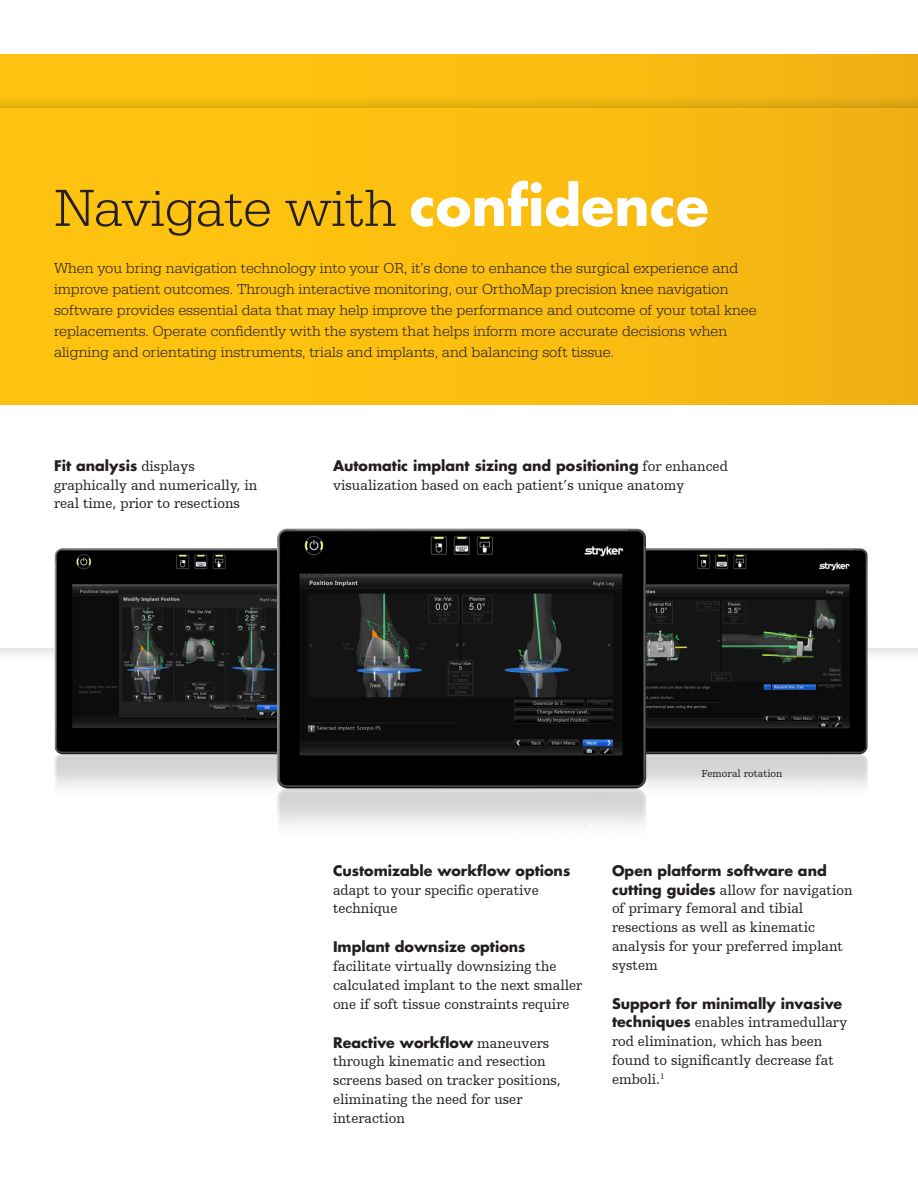
<style>
.page{position:relative;width:918px;height:1188px;background:#fff}
.page>*{position:absolute;margin:0;border:0;box-sizing:border-box;transform-origin:0 0}
.t1{font:300 54px "URW Egyptienne TOT";color:#231f20}
.t2{font:300 15px/21px "URW Egyptienne TOT";color:#231f20}
.t3{font:14.25px/18.8px "Humanist Slabserif 712 BT";color:#231f20}
.t4{font:700 14.25px "Futura Std";color:#231f20}
.t5{font:10.5px "Humanist Slabserif 712 BT";color:#231f20}
.s1{font-family:"Futura Std";font-weight:700;color:#fff}
.s2{font-family:"Humanist Slabserif 712 BT";font-weight:400}
.s3{font-family:"Futura Std";font-weight:700}
</style>
<div class="page">
<div style="left:0;top:54px;width:918px;height:351px;background:linear-gradient(to right,#ffc60f,#f2b413)"></div>
<img style="left:31px;top:528px;width:864px;height:298px">
<h1 class="t1" style="left:54px;top:177px;width:656px">Navigate with <span class="s1">confidence</span></h1>
<p class="t2" style="left:54px;top:258px;width:704px">When you bring navigation technology into your OR, it’s done to enhance the surgical experience and improve patient outcomes. Through interactive monitoring, our OrthoMap precision knee navigation software provides essential data that may help improve the performance and outcome of your total knee replacements. Operate confidently with the system that helps inform more accurate decisions when aligning and orientating instruments, trials and implants, and balancing soft tissue.</p>
<p class="t4" style="left:54px;top:456px;width:142px">Fit analysis <span class="s2">displays</span></p>
<p class="t3" style="left:54px;top:475px;width:205px">graphically and numerically, in real time, prior to resections</p>
<p class="t4" style="left:333px;top:456px;width:396px">Automatic implant sizing and positioning <span class="s2">for enhanced</span></p>
<p class="t3" style="left:333px;top:475px;width:353px">visualization based on each patient’s unique anatomy</p>
<p class="t5" style="left:702px;top:768px;width:82px">Femoral rotation</p>
<p class="t4" style="left:333px;top:861px;width:239px">Customizable workflow options</p>
<p class="t3" style="left:333px;top:880px;width:207px">adapt to your specific operative technique</p>
<p class="t4" style="left:333px;top:937px;width:194px">Implant downsize options</p>
<p class="t3" style="left:333px;top:957px;width:251px">facilitate virtually downsizing the calculated implant to the next smaller one if soft tissue constraints require</p>
<p class="t4" style="left:333px;top:1033px;width:218px">Reactive workflow <span class="s2">maneuvers</span></p>
<p class="t3" style="left:333px;top:1052px;width:229px">through kinematic and resection screens based on tracker positions, eliminating the need for user interaction</p>
<p class="t4" style="left:612px;top:861px;width:216px">Open platform software and</p>
<p class="t3" style="left:612px;top:880px;width:242px"><span class="s3">cutting guides</span> allow for navigation of primary femoral and tibial resections as well as kinematic analysis for your preferred implant system</p>
<p class="t4" style="left:612px;top:994px;width:232px">Support for minimally invasive</p>
<p class="t3" style="left:612px;top:1013px;width:237px"><span class="s3">techniques</span> enables intramedullary rod elimination, which has been found to significantly decrease fat emboli.<sup>1</sup></p>
</div>
